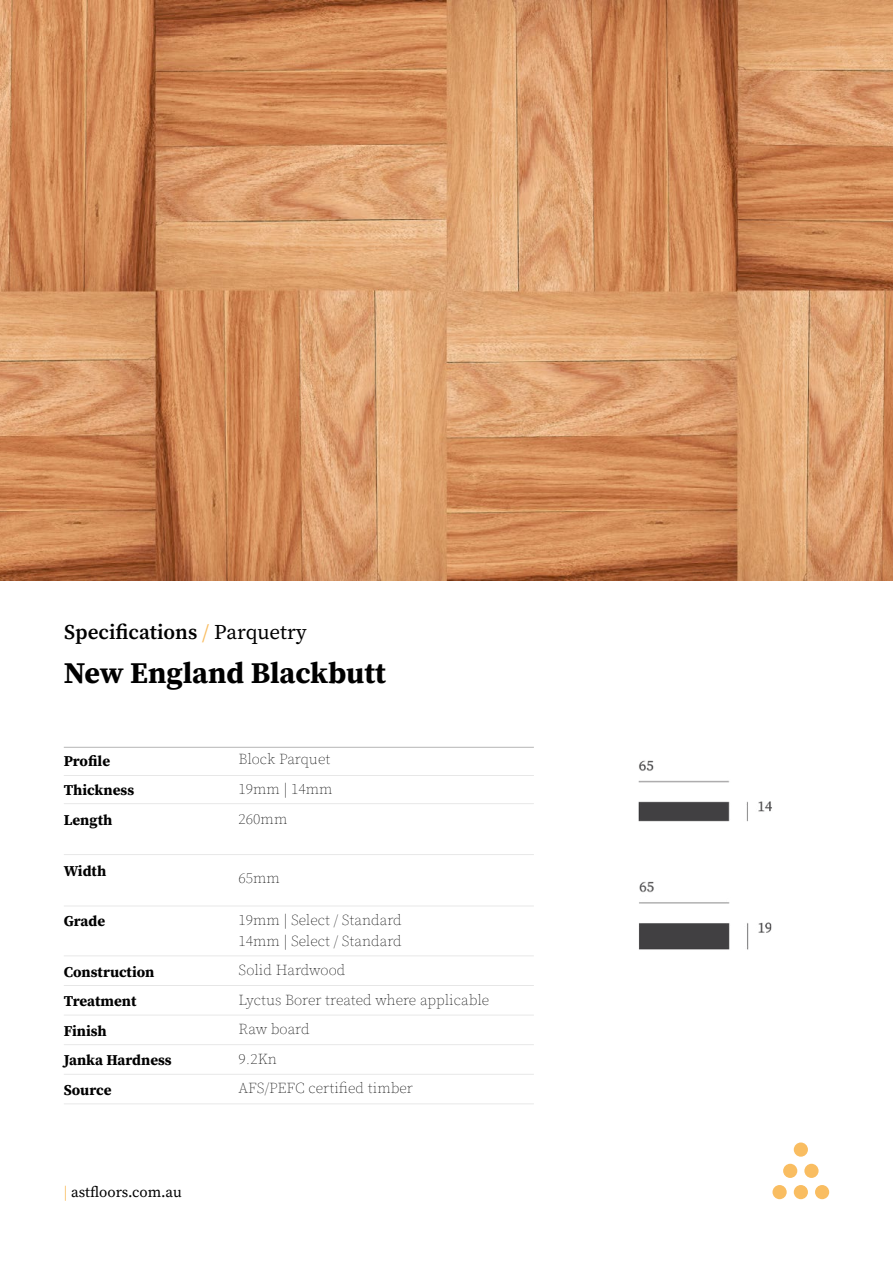
<style>
.page{position:relative;width:893px;height:1263px;background:#fff}
.page>*{position:absolute;margin:0;border:0;box-sizing:border-box;transform-origin:0 0}
.t1{font:700 30px "Source Serif Pro";letter-spacing:-.005em;color:#000}
.t2{font:600 21px "Source Serif Pro";color:#000}
.t3{font:200 15px/29.5px "Source Serif Pro";color:#000}
.t4{font:700 15px/29.5px "Source Serif Pro";color:#000}
.t5{font:15px "Source Serif Pro";color:#000}
.s1{font-weight:400;color:#f9bd61}
.s2{font-weight:400}
.s3{color:#f9bd61}
</style>
<div class="page">
<div style="left:794px;top:1185px;width:14px;height:14px;background:#f9bd61;border-radius:50%"></div>
<div style="left:794px;top:1142px;width:14px;height:15px;background:#f9bd61;border-radius:50%"></div>
<div style="left:815px;top:1185px;width:14px;height:14px;background:#f9bd61;border-radius:50%"></div>
<div style="left:772px;top:1185px;width:15px;height:14px;background:#f9bd61;border-radius:50%"></div>
<div style="left:804px;top:1164px;width:15px;height:14px;background:#f9bd61;border-radius:50%"></div>
<div style="left:783px;top:1164px;width:14px;height:14px;background:#f9bd61;border-radius:50%"></div>
<hr style="left:64px;top:747px;width:470px;height:1px;background:#000">
<hr style="left:64px;top:775px;width:470px;height:1px;background:#000">
<hr style="left:64px;top:803px;width:470px;height:1px;background:#000">
<hr style="left:64px;top:854px;width:470px;height:1px;background:#000">
<hr style="left:64px;top:1103px;width:470px;height:1px;background:#000">
<hr style="left:64px;top:1074px;width:470px;height:1px;background:#000">
<hr style="left:64px;top:1044px;width:470px;height:1px;background:#000">
<hr style="left:64px;top:1015px;width:470px;height:1px;background:#000">
<hr style="left:64px;top:985px;width:470px;height:1px;background:#000">
<hr style="left:64px;top:956px;width:470px;height:1px;background:#000">
<hr style="left:64px;top:906px;width:470px;height:1px;background:#000">
<img style="left:0;top:0;width:893px;height:580px">
<img style="left:638px;top:760px;width:134px;height:190px">
<h2 class="t2" style="left:64px;top:620px;width:244px">Specifications <span class="s1">/</span> <span class="s2">Parquetry</span></h2>
<h1 class="t1" style="left:64px;top:656px;width:323px">New England Blackbutt</h1>
<p class="t4" style="left:64px;top:747px;width:72px">Profile<br>Thickness<br>Length</p>
<p class="t4" style="left:64px;top:856px;width:44px">Width</p>
<p class="t4" style="left:64px;top:907px;width:43px">Grade</p>
<p class="t4" style="left:64px;top:957px;width:110px">Construction<br>Treatment<br>Finish<br>Janka Hardness<br>Source</p>
<p class="t5" style="left:64px;top:1183px;width:120px"><span class="s3">|</span> astfloors.com.au</p>
<p class="t3" style="left:239px;top:745px;width:95px">Block Parquet<br>19mm | 14mm<br>260mm</p>
<p class="t3" style="left:239px;top:863px;width:43px">65mm</p>
<p class="t3" style="left:239px;top:909px;width:165px;line-height:21px">19mm | Select / Standard<br>14mm | Select / Standard</p>
<p class="t3" style="left:239px;top:956px;width:252px">Solid Hardwood<br>Lyctus Borer treated where applicable<br>Raw board<br>9.2Kn<br>AFS/PEFC certified timber</p>
</div>
